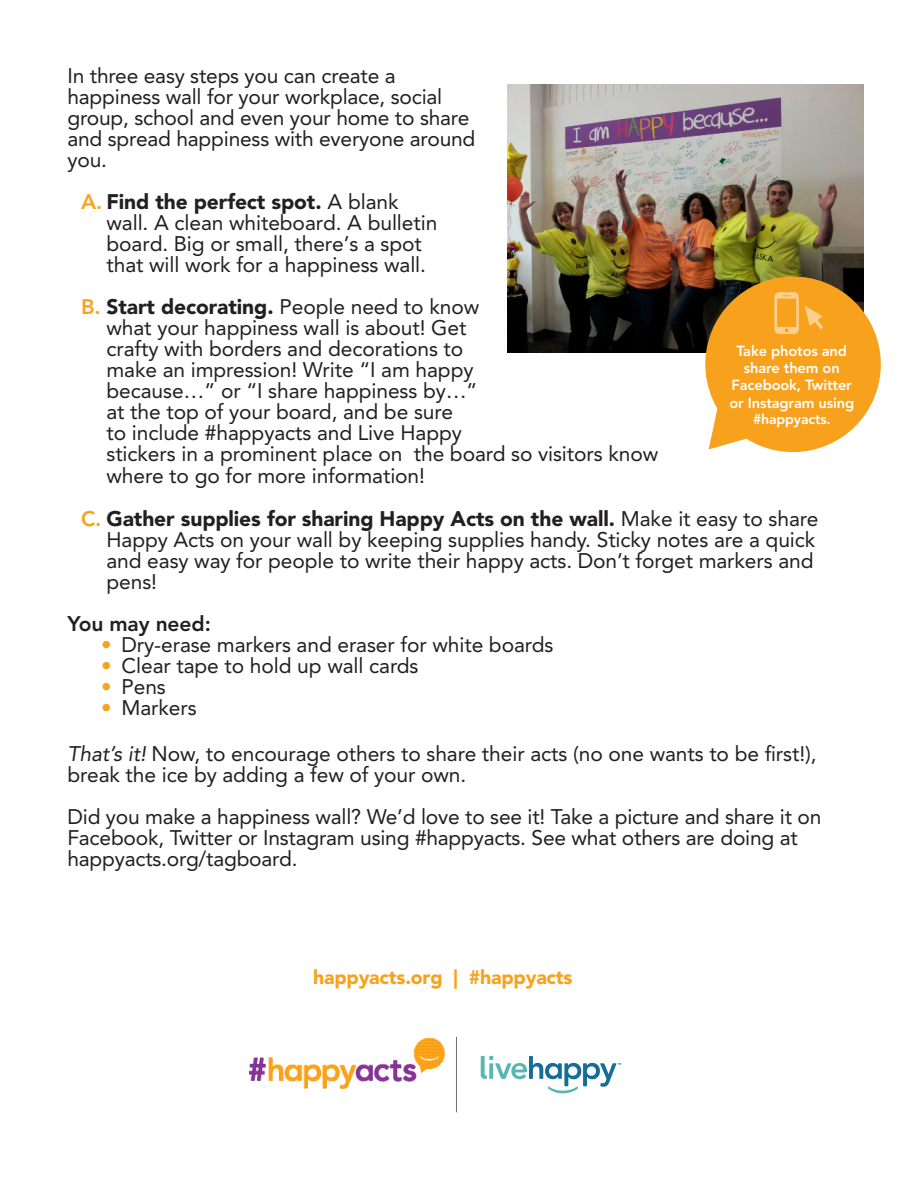
<style>
.page{position:relative;width:918px;height:1188px;background:#fff}
.page>*{position:absolute;margin:0;border:0;box-sizing:border-box;transform-origin:0 0}
.body{font:21px/21px "Avenir LT Std";letter-spacing:-.005em;color:#231f20}
.body-2{font:800 21px "Avenir LT Std";letter-spacing:-.005em;color:#231f20}
.body-3{font:900 19.5px "Avenir LT Std";letter-spacing:-.01em;color:#f8a11c}
.body-4{font:800 14.55px/17.1px "Avenir LT Std";letter-spacing:-.01em;color:#fff;text-align:center}
.body-5{font:800 14.1px "Avenir LT Std";letter-spacing:-.01em;color:#fff}
.s1{font-weight:800;color:#f9a21c}
.s2{font-weight:900}
.s3{color:#f9a21c}
.s4{font-style:italic}
</style>
<div class="page">
<svg style="left:481px;top:1056px;width:140px;height:37px"></svg>
<hr style="left:456px;top:1037px;width:1px;height:75px;background:#6c6d70">
<img style="left:508px;top:85px;width:356px;height:267px">
<svg style="left:701px;top:265px;width:180px;height:188px"></svg>
<img style="left:249px;top:1038px;width:196px;height:50px">
<p class="body" style="left:68px;top:66px;width:409px">In three easy steps you can create a happiness wall for your workplace, social group, school and even your home to share and spread happiness with everyone around you.</p>
<p class="body" style="left:106px;top:192px;width:332px;text-indent:-26px"><span class="s1">A.</span> <span class="s2">Find the perfect spot.</span> A blank wall. A clean whiteboard. A bulletin board. Big or small, there’s a spot that will work for a happiness wall.</p>
<p class="body" style="left:106px;top:297px;width:553px;text-indent:-26px"><span class="s1">B.</span> <span class="s2">Start decorating.</span> People need to know<br>what your happiness wall is about! Get<br>crafty with borders and decorations to<br>make an impression! Write “I am happy<br>because…” or “I share happiness by…”<br>at the top of your board, and be sure<br>to include #happyacts and Live Happy<br>stickers in a prominent place on the board so visitors know where to go for more information!</p>
<p class="body" style="left:106px;top:508px;width:713px;text-indent:-26px"><span class="s1">C.</span> <span class="s2">Gather supplies for sharing Happy Acts on the wall.</span> Make it easy to share Happy Acts on your wall by keeping supplies handy. Sticky notes are a quick and easy way for people to write their happy acts. Don’t forget markers and pens!</p>
<p class="body-2" style="left:68px;top:611px;width:145px">You may need:</p>
<p class="body" style="left:101px;top:634px;width:454px"><span class="s3">•</span> Dry-erase markers and eraser for white boards</p>
<p class="body" style="left:101px;top:655px;width:319px"><span class="s3">•</span> Clear tape to hold up wall cards</p>
<p class="body" style="left:101px;top:676px;width:66px"><span class="s3">•</span> Pens</p>
<p class="body" style="left:101px;top:697px;width:97px"><span class="s3">•</span> Markers</p>
<p class="body" style="left:68px;top:743px;width:751px"><span class="s4">That’s it!</span> Now, to encourage others to share their acts (no one wants to be first!), break the ice by adding a few of your own.</p>
<p class="body" style="left:68px;top:806px;width:755px">Did you make a happiness wall? We’d love to see it! Take a picture and share it on<br>Facebook, Twitter or Instagram using #happyacts. See what others are doing at happyacts.org/tagboard.</p>
<p class="body-4" style="left:729px;top:343px;width:126px">Take photos and share them on<br>Facebook, Twitter or Instagram using</p>
<p class="body-5" style="left:753px;top:411px;width:79px">#happyacts.</p>
<p class="body-3" style="left:313px;top:965px;width:261px">happyacts.org | #happyacts</p>
</div>
